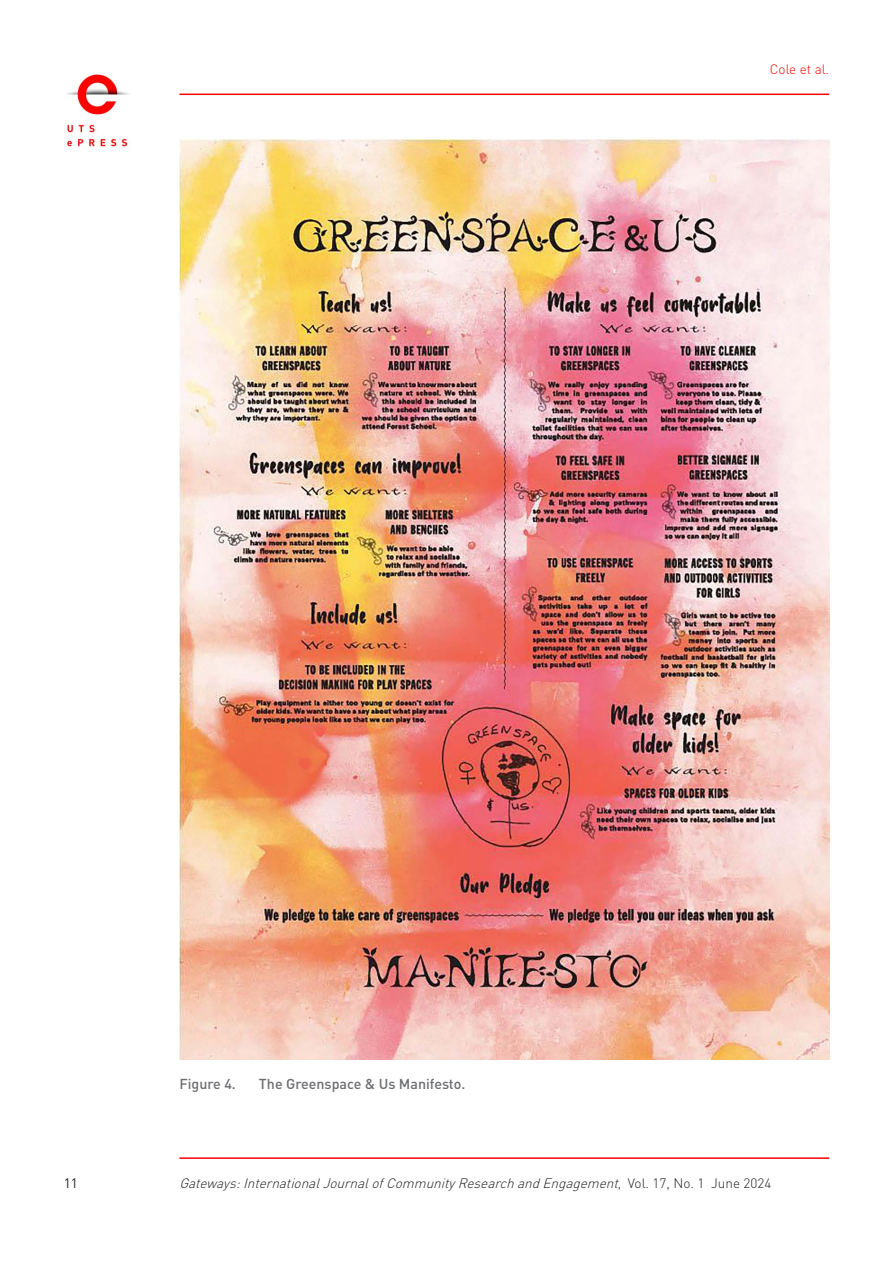
<style>
.page{position:relative;width:893px;height:1263px;background:#fff}
.page>*{position:absolute;margin:0;border:0;box-sizing:border-box;transform-origin:0 0}
.t1{font:500 14.25px "DIN";color:#6c6d70}
.t2{font:italic 300 13.5px "DIN Pro";color:#231f20}
.t3{font:300 13.5px "DIN Pro";color:#fe0000}
.t4{font:13.5px "DIN Pro";color:#231f20}
.s1{font-style:normal}
</style>
<div class="page">
<hr style="left:179px;top:1157px;width:650px;height:2px;background:#fe0000">
<img style="left:180px;top:139px;width:649px;height:920px">
<img style="left:66px;top:74px;width:63px;height:73px">
<hr style="left:179px;top:94px;width:650px;height:1px;background:#fe0000">
<p class="t3" style="left:770px;top:60px;width:61px">Cole et al.</p>
<p class="t1" style="left:179px;top:1074px;width:58px">Figure 4.</p>
<p class="t1" style="left:259px;top:1074px;width:208px">The Greenspace &amp; Us Manifesto.</p>
<p class="t4" style="left:64px;top:1174px;width:16px">11</p>
<p class="t2" style="left:179px;top:1174px;width:593px">Gateways:InternationalJournalofCommunityResearchandEngagement<span class="s1">, Vo l . 1 7 , N o . 1 J u n e 2 0 2 4</span></p>
</div>
